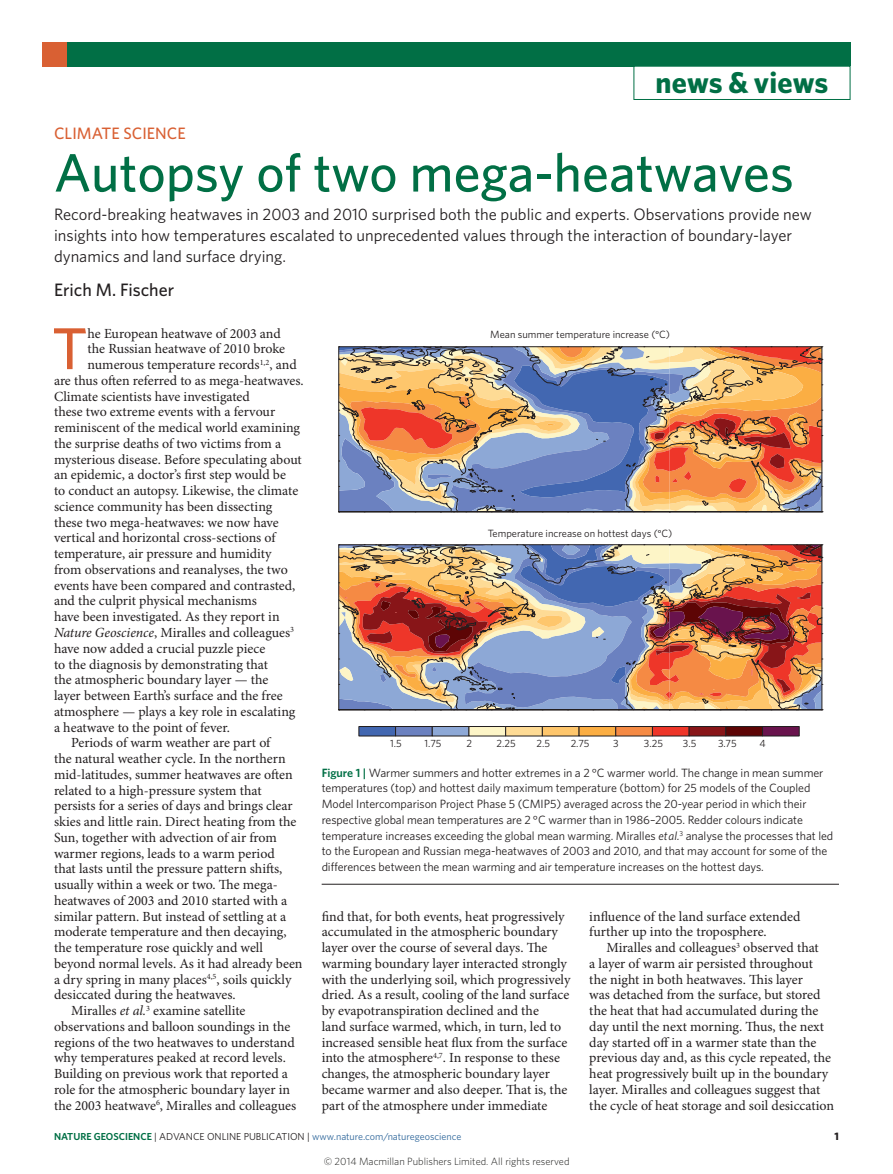
<style>
.page{position:relative;width:893px;height:1174px;background:#fff}
.page>*{position:absolute;margin:0;border:0;box-sizing:border-box;transform-origin:0 0}
.Body_first_w_drop_c{font:500 59.1px "Whitney";color:#d96033}
.Title{font:500 54px "Whitney";color:#016f45}
.t1{font:700 30px "Whitney";color:#016f45}
.Author{font:500 18px "Whitney";color:#231f20}
.Standfirst{font:16.5px/21px "Whitney";color:#231f20}
.Subject{font:500 16.5px "Whitney";color:#d96033}
.Body_text{font:13.95px/15.8px "Minion Pro";color:#231f20}
.Body_first_w_drop_c-2{font:13.95px "Minion Pro";color:#231f20}
.Figure_caption{font:12px/15.8px "Whitney";letter-spacing:-.005em;color:#231f20}
.t2{font:700 10.8px "Whitney";color:#231f20}
.t3{font:10.5px "Whitney";color:#231f20}
.t4{font:300 10.5px "Whitney";color:#1d1d1b}
.t5{font:10.2px "Whitney";color:#2f679b}
.s1{font-style:italic}
.s2{font-family:"Minion Pro"}
.s3{font-weight:600;color:#016f45}
.s4{color:#231f20}
</style>
<div class="page">
<div style="left:43px;top:43px;width:807px;height:24px;background:#016f45"></div>
<div style="left:43px;top:43px;width:24px;height:24px;background:#d96033"></div>
<div style="left:633px;top:66px;width:217px;height:34px;border:1px solid #016f45"></div>
<hr style="left:322px;top:884px;width:517px;height:1px;background:#231f20">
<svg style="left:338px;top:346px;width:484px;height:166px;background:#b49283"></svg>
<svg style="left:338px;top:544px;width:484px;height:166px;background:#ad867d"></svg>
<div style="left:359px;top:726px;width:37px;height:10px;background:#4267b1;border:1px solid #231f20"></div>
<div style="left:395px;top:726px;width:37px;height:10px;background:#6b81c0;border:1px solid #231f20"></div>
<div style="left:432px;top:726px;width:37px;height:10px;background:#8da8d6;border:1px solid #231f20"></div>
<div style="left:469px;top:726px;width:37px;height:10px;background:#fdf5c7;border:1px solid #231f20"></div>
<div style="left:505px;top:726px;width:38px;height:10px;background:#fedb95;border:1px solid #231f20"></div>
<div style="left:542px;top:726px;width:37px;height:10px;background:#fec66c;border:1px solid #231f20"></div>
<div style="left:579px;top:726px;width:37px;height:10px;background:#fbae43;border:1px solid #231f20"></div>
<div style="left:615px;top:726px;width:38px;height:10px;background:#f58a44;border:1px solid #231f20"></div>
<div style="left:652px;top:726px;width:37px;height:10px;background:#ee3629;border:1px solid #231f20"></div>
<div style="left:689px;top:726px;width:37px;height:10px;background:#881518;border:1px solid #231f20"></div>
<div style="left:726px;top:726px;width:37px;height:10px;background:#5d0505;border:1px solid #231f20"></div>
<div style="left:762px;top:726px;width:37px;height:10px;background:#69134d;border:1px solid #231f20"></div>
<p class="t1" style="left:656px;top:62px;width:174px">news &amp; views</p>
<p class="Subject" style="left:54px;top:122px;width:133px">CLIMATE SCIENCE</p>
<p class="Title" style="left:54px;top:137px;width:741px">Autopsy of two mega-heatwaves</p>
<p class="Standfirst" style="left:54px;top:203px;width:759px">Record-breaking heatwaves in 2003 and 2010 surprised both the public and experts. Observations provide new insights into how temperatures escalated to unprecedented values through the interaction of boundary-layer dynamics and land surface drying.</p>
<p class="Author" style="left:54px;top:278px;width:122px">Erich M. Fischer</p>
<p class="Body_first_w_drop_c" style="left:52px;top:309px;width:37px">T</p>
<p class="Body_first_w_drop_c-2" style="left:88px;top:325px;width:195px">he European heatwave of 2003 and</p>
<p class="Body_first_w_drop_c-2" style="left:88px;top:340px;width:199px">the Russian heatwave of 2010 broke</p>
<p class="Body_first_w_drop_c-2" style="left:88px;top:356px;width:211px">numerous temperature records<sup>1,2</sup>, and</p>
<p class="Body_first_w_drop_c-2" style="left:54px;top:372px;width:251px">are thus often referred to as mega-heatwaves.</p>
<p class="Body_first_w_drop_c-2" style="left:54px;top:388px;width:197px">Climate scientists have investigated</p>
<p class="Body_first_w_drop_c-2" style="left:54px;top:403px;width:223px">these two extreme events with a fervour</p>
<p class="Body_first_w_drop_c-2" style="left:54px;top:419px;width:248px">reminiscent of the medical world examining</p>
<p class="Body_first_w_drop_c-2" style="left:54px;top:435px;width:229px">the surprise deaths of two victims from a</p>
<p class="Body_first_w_drop_c-2" style="left:54px;top:451px;width:249px">mysterious disease. Before speculating about</p>
<p class="Body_first_w_drop_c-2" style="left:54px;top:466px;width:234px">an epidemic, a doctor’s first step would be</p>
<p class="Body_first_w_drop_c-2" style="left:54px;top:482px;width:246px">to conduct an autopsy. Likewise, the climate</p>
<p class="Body_first_w_drop_c-2" style="left:54px;top:498px;width:220px">science community has been dissecting</p>
<p class="Body_first_w_drop_c-2" style="left:54px;top:514px;width:226px">these two mega-heatwaves: we now have</p>
<p class="Body_first_w_drop_c-2" style="left:54px;top:529px;width:223px">vertical and horizontal cross-sections of</p>
<p class="Body_first_w_drop_c-2" style="left:54px;top:545px;width:219px">temperature, air pressure and humidity</p>
<p class="Body_first_w_drop_c-2" style="left:54px;top:561px;width:235px">from observations and reanalyses, the two</p>
<p class="Body_first_w_drop_c-2" style="left:54px;top:577px;width:243px">events have been compared and contrasted,</p>
<p class="Body_first_w_drop_c-2" style="left:54px;top:592px;width:204px">and the culprit physical mechanisms</p>
<p class="Body_first_w_drop_c-2" style="left:54px;top:608px;width:227px">have been investigated. As they report in</p>
<p class="Body_first_w_drop_c-2" style="left:54px;top:624px;width:242px"><span class="s1">Nature Geoscience</span>, Miralles and colleagues<sup>3</sup></p>
<p class="Body_first_w_drop_c-2" style="left:54px;top:640px;width:213px">have now added a crucial puzzle piece</p>
<p class="Body_first_w_drop_c-2" style="left:54px;top:655px;width:215px">to the diagnosis by demonstrating that</p>
<p class="Body_first_w_drop_c-2" style="left:54px;top:671px;width:216px">the atmospheric boundary layer — the</p>
<p class="Body_first_w_drop_c-2" style="left:54px;top:687px;width:230px">layer between Earth’s surface and the free</p>
<p class="Body_first_w_drop_c-2" style="left:54px;top:703px;width:243px">atmosphere — plays a key role in escalating</p>
<p class="Body_first_w_drop_c-2" style="left:54px;top:718px;width:177px">a heatwave to the point of fever.</p>
<p class="Body_text" style="left:54px;top:735px;width:250px;text-indent:17px">Periods of warm weather are part of<br>the natural weather cycle. In the northern mid-latitudes, summer heatwaves are often related to a high-pressure system that persists for a series of days and brings clear skies and little rain. Direct heating from the Sun, together with advection of air from warmer regions, leads to a warm period<br>that lasts until the pressure pattern shifts, usually within a week or two. The mega&shy;heatwaves of 2003 and 2010 started with a similar pattern. But instead of settling at a moderate temperature and then decaying, the temperature rose quickly and well beyond normal levels. As it had already been a dry spring in many places<sup>4,5</sup>, soils quickly desiccated during the heatwaves.</p>
<p class="Body_text" style="left:54px;top:1003px;width:244px;text-indent:17px">Miralles <span class="s1">et al.</span><sup>3</sup> examine satellite observations and balloon soundings in the regions of the two heatwaves to understand why temperatures peaked at record levels.<br>Building on previous work that reported a role for the atmospheric boundary layer in the 2003 heatwave<sup>6</sup>, Miralles and colleagues</p>
<p class="t3" style="left:490px;top:328px;width:181px">Mean summer temperature increase (<span class="s2">°</span>C)</p>
<p class="t3" style="left:488px;top:526px;width:186px">Temperature increase on hottest days (<span class="s2">°</span>C)</p>
<p class="t3" style="left:390px;top:736px;width:13px">1.5</p>
<p class="t3" style="left:425px;top:736px;width:18px">1.75</p>
<p class="t3" style="left:466px;top:736px;width:7px">2</p>
<p class="t3" style="left:613px;top:736px;width:7px">3</p>
<p class="t3" style="left:496px;top:736px;width:21px">2.25</p>
<p class="t3" style="left:537px;top:736px;width:15px">2.5</p>
<p class="t3" style="left:571px;top:736px;width:20px">2.75</p>
<p class="t3" style="left:644px;top:736px;width:21px">3.25</p>
<p class="t3" style="left:683px;top:736px;width:15px">3.5</p>
<p class="t3" style="left:718px;top:736px;width:20px">3.75</p>
<p class="t3" style="left:760px;top:736px;width:8px">4</p>
<p class="Figure_caption" style="left:322px;top:764px;width:513px"><span class="s3">Figure 1 |</span> Warmer summers and hotter extremes in a 2 °C warmer world. The change in mean summer temperatures (top) and hottest daily maximum temperature (bottom) for 25 models of the Coupled Model Intercomparison Project Phase 5 (CMIP5) averaged across the 20-year period in which their respective global mean temperatures are 2 °C warmer than in 1986–2005. Redder colours indicate temperature increases exceeding the global mean warming. Miralles <span class="s1">et al.</span><sup>3</sup> analyse the processes that led to the European and Russian mega-heatwaves of 2003 and 2010, and that may account for some of the differences between the mean warming and air temperature increases on the hottest days.</p>
<p class="Body_text" style="left:322px;top:908px;width:250px">find that, for both events, heat progressively accumulated in the atmospheric boundary layer over the course of several days. The warming boundary layer interacted strongly with the underlying soil, which progressively dried. As a result, cooling of the land surface by evapotranspiration declined and the<br>land surface warmed, which, in turn, led to increased sensible heat flux from the surface into the atmosphere<sup>4,7</sup>. In response to these changes, the atmospheric boundary layer became warmer and also deeper. That is, the part of the atmosphere under immediate</p>
<p class="Body_text" style="left:589px;top:908px;width:213px">influence of the land surface extended further up into the troposphere.</p>
<p class="Body_text" style="left:589px;top:940px;width:246px;text-indent:17px">Miralles and colleagues<sup>3</sup> observed that<br>a layer of warm air persisted throughout the night in both heatwaves. This layer<br>was detached from the surface, but stored the heat that had accumulated during the day until the next morning. Thus, the next day started off in a warmer state than the previous day and, as this cycle repeated, the heat progressively built up in the boundary layer. Miralles and colleagues suggest that the cycle of heat storage and soil desiccation</p>
<p class="t5" style="left:54px;top:1129px;width:409px"><span class="s3">NATURE GEOSCIENCE</span> <span class="s4">| ADVANCE ONLINE PUBLICATION |</span> www.nature.com/naturegeoscience</p>
<p class="t2" style="left:834px;top:1129px;width:6px">1</p>
<p class="t4" style="left:324px;top:1154px;width:247px">© 2014 Macmillan Publishers Limited. All rights reserved</p>
</div>
